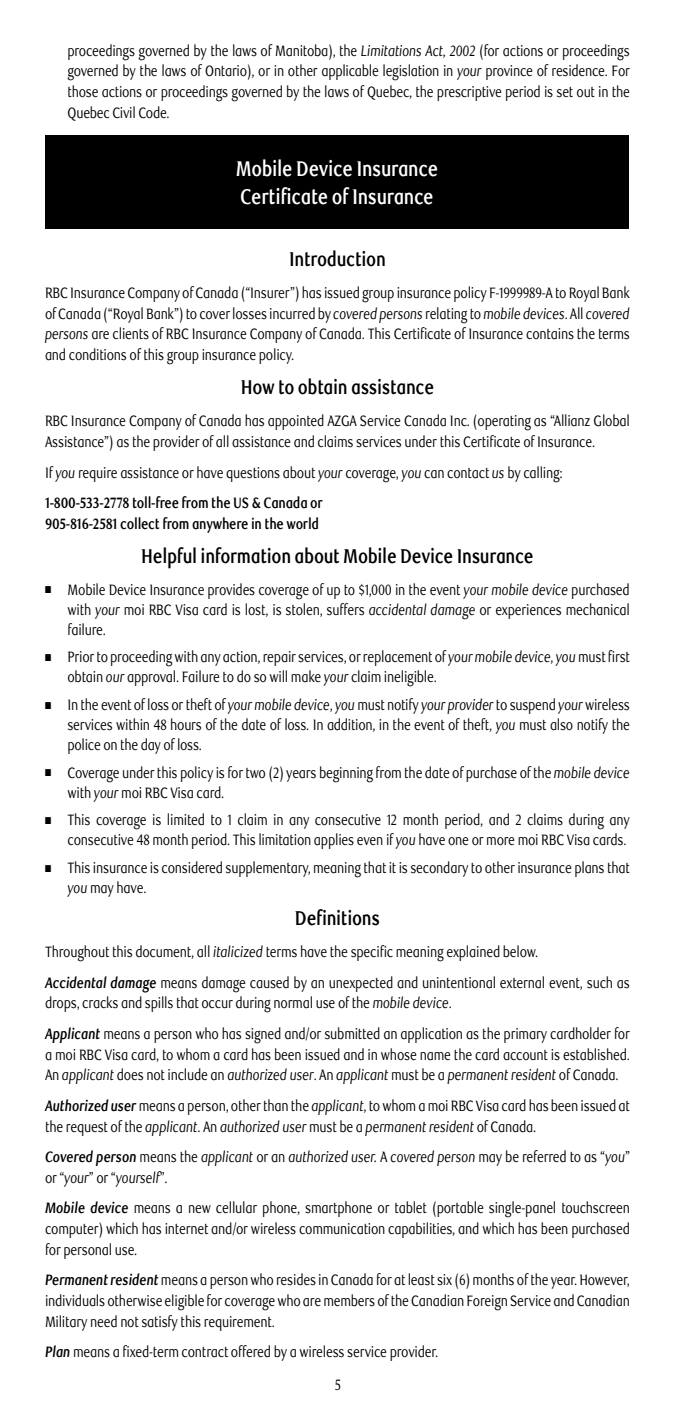
<style>
.page{position:relative;width:675px;height:1418px;background:#fff}
.page>*{position:absolute;margin:0;border:0;box-sizing:border-box;transform-origin:0 0}
.t1{font:700 21.25px/27.5px "RBC Text";letter-spacing:-.02em;color:#fff;scale:.8 1}
.t2{font:700 20px "RBC Text";letter-spacing:-.02em;color:#000;scale:.8 1}
.t3{font:15px/20.5px "RBC Text";letter-spacing:-.02em;color:#000;scale:.8 1}
.t4{font:italic 15px/20.5px "RBC Text";letter-spacing:-.02em;color:#000;scale:.8 1}
.t5{font:700 15px "RBC Text";letter-spacing:-.02em;color:#000;scale:.8 1}
.s1{font-style:italic}
.s2{font-weight:700}
.s3{font-weight:700;font-style:italic}
.s4{font-style:normal}
</style>
<div class="page">
<div style="left:45px;top:135px;width:584px;height:94px;background:#000"></div>
<p class="t3" style="left:68px;top:41px;width:705px;text-align:justify">proceedings governed by the laws of Manitoba), the <span class="s1">Limitations Act, 2002</span> (for actions or proceedings governed by the laws of Ontario), or in other applicable legislation in <span class="s1">your</span> province of residence. For those actions or proceedings governed by the laws of Quebec, the prescriptive period is set out in the Quebec Civil Code.</p>
<h1 class="t1" style="left:236px;top:155px;width:255px">Mobile Device Insurance<br>Certificate of Insurance</h1>
<h2 class="t2" style="left:289px;top:247px;width:122px">Introduction</h2>
<p class="t3" style="left:45px;top:283px;width:733px;text-align:justify">RBC Insurance Company of Canada (“Insurer”) has issued group insurance policy F-1999989-A to Royal Bank of Canada (“Royal Bank”) to cover losses incurred by <span class="s1">covered persons</span> relating to <span class="s1">mobile devices</span>. All <span class="s1">covered persons</span> are clients of RBC Insurance Company of Canada. This Certificate of Insurance contains the terms and conditions of this group insurance policy.</p>
<h2 class="t2" style="left:241px;top:375px;width:243px">How to obtain assistance</h2>
<p class="t3" style="left:45px;top:411px;width:733px">RBC Insurance Company of Canada has appointed AZGA Service Canada Inc. (operating as “Allianz Global<br>Assistance”) as the provider of all assistance and claims services under this Certificate of Insurance.</p>
<p class="t3" style="left:45px;top:457px;width:649px;line-height:30.8px">If <span class="s1">you</span> require assistance or have questions about <span class="s1">your</span> coverage, <span class="s1">you</span> can contact <span class="s1">us</span> by calling:<br><span class="s2">1-800-533-2778 toll-free from the US &amp; Canada or</span></p>
<p class="t5" style="left:45px;top:514px;width:344px">905-816-2581 collect from anywhere in the world</p>
<h2 class="t2" style="left:141px;top:544px;width:492px">Helpful information about Mobile Device Insurance</h2>
<p class="t3" style="left:68px;top:580px;width:705px;text-align:justify;text-indent:-23px">■ Mobile Device Insurance provides coverage of up to $1,000 in the event <span class="s1">your mobile device</span> purchased with <span class="s1">your</span> moi RBC Visa card is lost, is stolen, suffers <span class="s1">accidental damage</span> or experiences mechanical failure.</p>
<p class="t3" style="left:68px;top:647px;width:705px;text-indent:-23px">■ Prior to proceeding with any action, repair services, or replacement of <span class="s1">your mobile device, you</span> must first obtain <span class="s1">our</span> approval. Failure to do so will make <span class="s1">your</span> claim ineligible.</p>
<p class="t3" style="left:67px;top:695px;width:705px;text-align:justify;text-indent:-22px">■ In the event of loss or theft of <span class="s1">your mobile device</span>, <span class="s1">you</span> must notify <span class="s1">your provider</span> to suspend <span class="s1">your</span> wireless services within 48 hours of the date of loss. In addition, in the event of theft, <span class="s1">you</span> must also notify the police on the day of loss.</p>
<p class="t3" style="left:68px;top:763px;width:705px;text-indent:-23px">■ Coverage under this policy is for two (2) years beginning from the date of purchase of the <span class="s1">mobile device </span>with <span class="s1">your</span> moi RBC Visa card.</p>
<p class="t3" style="left:68px;top:810px;width:705px;text-indent:-23px">■ This coverage is limited to 1 claim in any consecutive 12 month period, and 2 claims during any consecutive 48 month period. This limitation applies even if <span class="s1">you</span> have one or more moi RBC Visa cards.</p>
<p class="t3" style="left:68px;top:858px;width:705px;text-indent:-23px">■ This insurance is considered supplementary, meaning that it is secondary to other insurance plans that <span class="s1">you</span> may have.</p>
<h2 class="t2" style="left:295px;top:906px;width:108px">Definitions</h2>
<p class="t3" style="left:45px;top:937px;width:733px;line-height:30.8px">Throughout this document, all <span class="s1">italicized</span> terms have the specific meaning explained below.<br><span class="s3">Accidental damage</span> means damage caused by an unexpected and unintentional external event, such as</p>
<p class="t3" style="left:45px;top:988px;width:733px;line-height:30.8px">drops, cracks and spills that occur during normal use of the <span class="s1">mobile device</span>.<br><span class="s3">Applicant</span> means a person who has signed and/or submitted an application as the primary cardholder for</p>
<p class="t3" style="left:45px;top:1044px;width:731px">a moi RBC Visa card, to whom a card has been issued and in whose name the card account is established.<br>An <span class="s1">applicant</span> does not include an <span class="s1">authorized user</span>. An <span class="s1">applicant</span> must be a <span class="s1">permanent resident</span> of Canada.</p>
<p class="t3" style="left:45px;top:1095px;width:733px"><span class="s3">Authorized user</span> means a person, other than the <span class="s1">applicant</span>, to whom a moi RBC Visa card has been issued at the request of the <span class="s1">applicant</span>. An <span class="s1">authorized user</span> must be a <span class="s1">permanent resident</span> of Canada.</p>
<p class="t4" style="left:45px;top:1147px;width:733px"><span class="s2">Covered person</span> <span class="s4">means the</span> applicant <span class="s4">or an</span> authorized user. <span class="s4">A</span> covered person <span class="s4">may be referred to as “</span>you<span class="s4">” or “</span>your<span class="s4">” or “</span>yourself<span class="s4">”.</span></p>
<p class="t3" style="left:45px;top:1198px;width:733px;text-align:justify"><span class="s3">Mobile device</span> means a new cellular phone, smartphone or tablet (portable single-panel touchscreen computer) which has internet and/or wireless communication capabilities, and which has been purchased for personal use.</p>
<p class="t3" style="left:45px;top:1270px;width:733px;text-align:justify"><span class="s3">Permanent resident</span> means a person who resides in Canada for at least six (6) months of the year. However, individuals otherwise eligible for coverage who are members of the Canadian Foreign Service and Canadian Military need not satisfy this requirement.</p>
<p class="t3" style="left:45px;top:1342px;width:491px"><span class="s3">Plan</span> means a fixed-term contract offered by a wireless service provider.</p>
<p class="t3" style="left:335px;top:1374px;width:9px">5</p>
</div>
